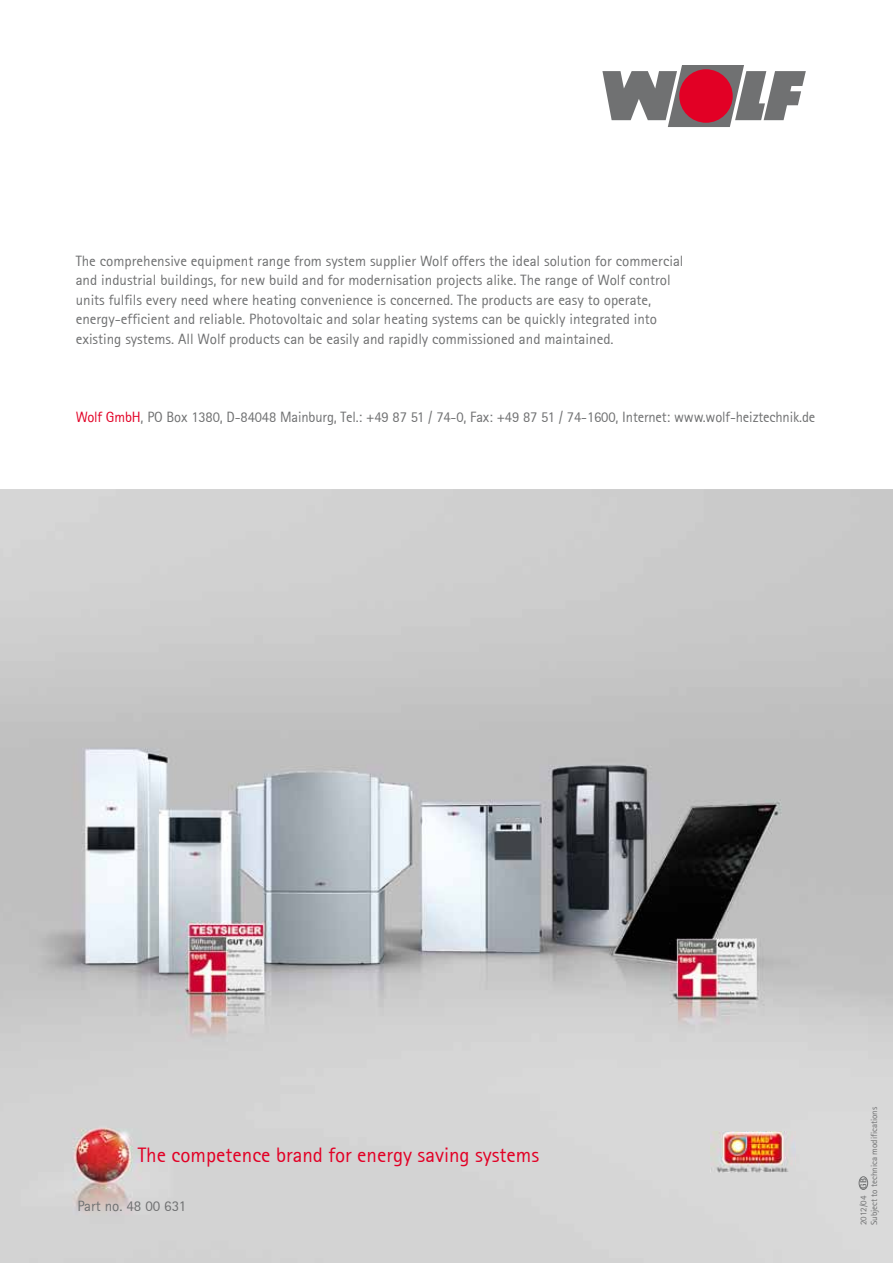
<style>
.page{position:relative;width:893px;height:1263px;background:#fff}
.page>*{position:absolute;margin:0;border:0;box-sizing:border-box;transform-origin:0 0}
.t1{font:21px "Rotis Sans Serif 55";color:#e20025}
.t2{font:15px/19.5px "Rotis Sans Serif 55";color:#707172}
.t3{font:9px/10.8px "Rotis Sans Serif 55";color:#707172}
.s1{color:#e20025}
.s2{font-family:"Rotis Sans Serif Extra Bold 75"}
</style>
<div class="page">
<svg style="left:602px;top:65px;width:204px;height:62px"></svg>
<div style="left:679px;top:69px;width:54px;height:54px;background:#e20025;border-radius:50%"></div>
<img style="left:0;top:489px;width:893px;height:774px">
<img style="left:710px;top:1131px;width:85px;height:41px">
<div style="left:859px;top:1176px;width:9px;height:14px;border:1px solid #707172;border-radius:50%"></div>
<p class="t2" style="left:76px;top:251px;width:609px">The comprehensive equipment range from system supplier Wolf offers the ideal solution for commercial and industrial buildings, for new build and for modernisation projects alike. The range of Wolf control units fulfils every need where heating convenience is concerned. The products are easy to operate, energy-efficient and reliable. Photovoltaic and solar heating systems can be quickly integrated into existing systems. All Wolf products can be easily and rapidly commissioned and maintained.</p>
<p class="t2" style="left:76px;top:407px;width:741px"><span class="s1">Wolf GmbH</span>, PO Box 1380, D-84048 Mainburg, Tel.: +49 87 51 / 74-0, Fax: +49 87 51 / 74-1600, Internet: www.wolf-heiztechnik.de</p>
<h1 class="t1" style="left:138px;top:1142px;width:403px">The competence brand for energy saving systems</h1>
<p class="t2" style="left:78px;top:1196px;width:110px">Part no. 48 00 631</p>
<p class="t3" style="left:858px;top:1225px;width:120px;rotate:-90deg">2012/04 <span class="s2">GB<br></span>Subject to technica modifications</p>
</div>
